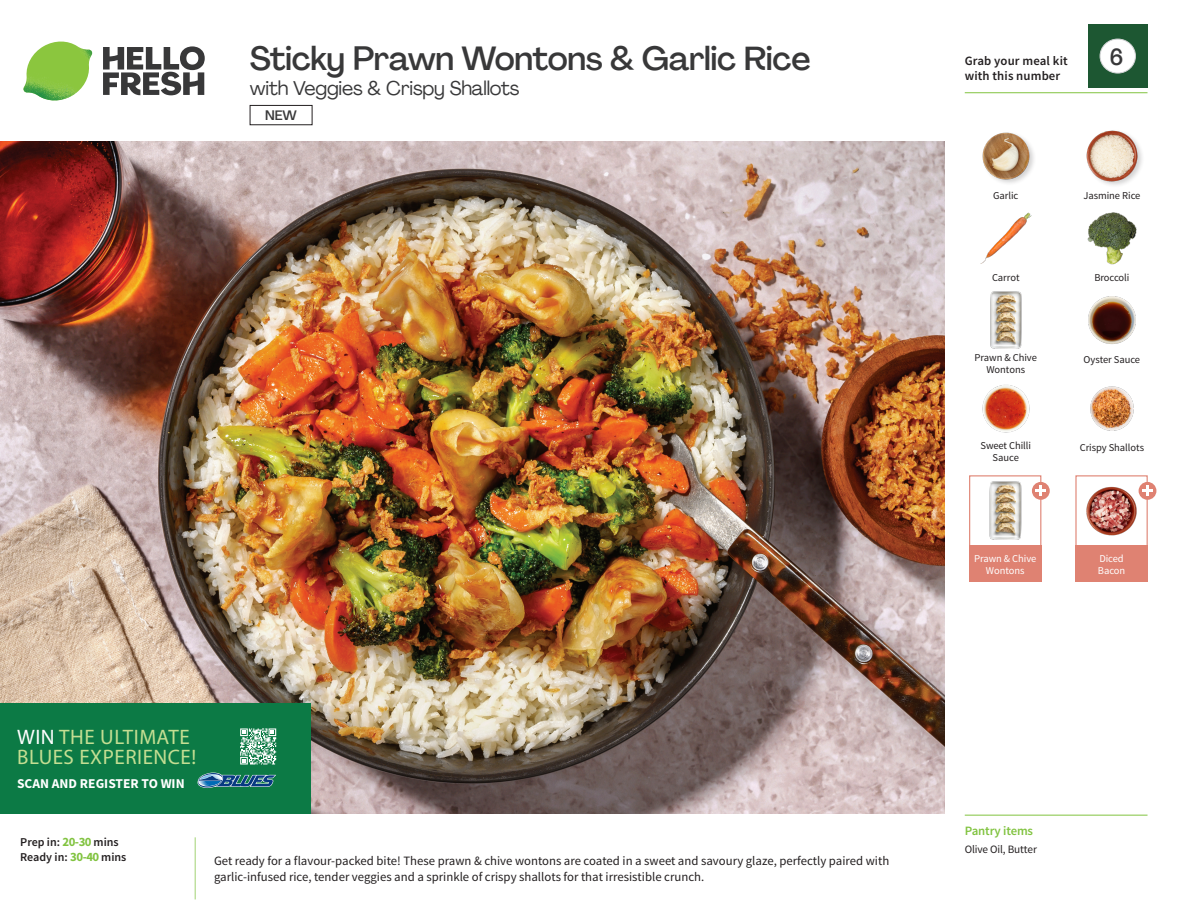
<style>
.page{position:relative;width:1188px;height:918px;background:#fff}
.page>*{position:absolute;margin:0;border:0;box-sizing:border-box;transform-origin:0 0}
._15_Titel_UK{font:500 33px "Agrandir";letter-spacing:-.015em;color:#383839}
._002_Label_Nr{font:500 22.8px "Agrandir";color:#383839;scale:.94 1}
.t1{font:21px/19.5px "Myriad Pro";letter-spacing:.025em;color:#c4de92}
._15_Titel_UK-2{font:19.5px "Agrandir";letter-spacing:-.01em;color:#383839}
.t2{font:700 13.5px "Source Sans Pro";color:#fff}
.t3{font:500 13.5px "Agrandir";color:#383839}
.Step_6_Text_AU{font:12.75px/16.5px "Source Sans Pro";color:#231f20}
.t4{font:600 12.75px/15px "Source Sans Pro";letter-spacing:.01em;color:#231f20}
._04_Headers_Front{font:600 12.75px "Source Sans Pro";letter-spacing:-.01em;color:#81c340}
._04_Intro{font:600 12px "Source Sans Pro";color:#231f20}
._05_Pantry{font:11.25px "Source Sans Pro";letter-spacing:-.01em;color:#231f20}
._18_FRONT_ingredients{font:10.5px/12px "Source Sans Pro";letter-spacing:-.005em;color:#231f20;text-align:center}
._18_FRONT_ingredients-2{font:10.5px/12px "Source Sans Pro";letter-spacing:-.005em;color:#fff}
.s1{color:#fff}
.s2{font-weight:700;font-size:12.75px;color:#81c340}
</style>
<div class="page">
<svg style="left:103px;top:46px;width:102px;height:49px"></svg>
<img style="left:23px;top:42px;width:69px;height:59px">
<img style="left:0;top:142px;width:945px;height:672px">
<div style="left:0;top:703px;width:310px;height:111px;background:#0c7a45"></div>
<svg style="left:240px;top:728px;width:36px;height:36px"></svg>
<svg style="left:198px;top:773px;width:78px;height:15px"></svg>
<div style="left:1075px;top:475px;width:73px;height:73px;border:1px solid #df8272"></div>
<div style="left:1075px;top:545px;width:73px;height:37px;background:#df8272"></div>
<div style="left:969px;top:545px;width:72px;height:37px;background:#df8272"></div>
<div style="left:969px;top:475px;width:72px;height:73px;border:1px solid #df8272"></div>
<img style="left:989px;top:482px;width:45px;height:57px">
<svg style="left:1032px;top:482px;width:18px;height:18px"></svg>
<svg style="left:1036px;top:486px;width:10px;height:10px"></svg>
<img style="left:1088px;top:296px;width:48px;height:48px">
<img style="left:1090px;top:386px;width:44px;height:45px">
<img style="left:982px;top:384px;width:48px;height:49px">
<img style="left:1086px;top:486px;width:54px;height:50px">
<img style="left:990px;top:291px;width:32px;height:58px">
<img style="left:980px;top:212px;width:52px;height:52px">
<img style="left:1087px;top:212px;width:50px;height:53px">
<img style="left:982px;top:132px;width:52px;height:51px">
<img style="left:1086px;top:130px;width:55px;height:55px">
<div style="left:1139px;top:482px;width:17px;height:18px;background:#df8272;border-radius:50%"></div>
<svg style="left:1142px;top:486px;width:11px;height:10px"></svg>
<hr style="left:965px;top:815px;width:183px;height:1px;background:#81c340">
<hr style="left:965px;top:92px;width:183px;height:1px;background:#81c340">
<div style="left:1088px;top:24px;width:60px;height:64px;background:#1d5732"></div>
<div style="left:1100px;top:39px;width:35px;height:34px;background:#fff;border-radius:50%"></div>
<div style="left:1100px;top:39px;width:36px;height:34px;border:1px solid #d1d2d4;border-radius:50%"></div>
<div style="left:250px;top:105px;width:62px;height:20px;border:1px solid #231f20"></div>
<p class="_15_Titel_UK" style="left:250px;top:38px;width:562px">Sticky Prawn Wontons &amp; Garlic Rice</p>
<p class="_15_Titel_UK-2" style="left:250px;top:76px;width:271px">with Veggies &amp; Crispy Shallots</p>
<p class="t3" style="left:265px;top:107px;width:33px">NEW</p>
<p class="t1" style="left:17px;top:727px;width:181px"><span class="s1">WIN</span> THE ULTIMATE<br>BLUES EXPERIENCE!</p>
<p class="t2" style="left:17px;top:775px;width:169px">SCAN AND REGISTER TO WIN</p>
<p class="_04_Intro" style="left:20px;top:835px;width:100px">Prep in: <span class="s2">20-30</span> mins</p>
<p class="_04_Intro" style="left:20px;top:850px;width:108px">Ready in: <span class="s2">30-40</span> mins</p>
<p class="Step_6_Text_AU" style="left:214px;top:852px;width:677px">Get ready for a flavour-packed bite! These prawn &amp; chive wontons are coated in a sweet and savoury glaze, perfectly paired with garlic-infused rice, tender veggies and a sprinkle of crispy shallots for that irresistible crunch.</p>
<p class="t4" style="left:965px;top:53px;width:104px">Grab your meal kit with this number</p>
<p class="_002_Label_Nr" style="left:1110px;top:43px;width:16px">6</p>
<p class="_18_FRONT_ingredients" style="left:993px;top:189px;width:27px">Garlic</p>
<p class="_18_FRONT_ingredients" style="left:1083px;top:189px;width:59px">Jasmine Rice</p>
<p class="_18_FRONT_ingredients" style="left:992px;top:271px;width:29px">Carrot</p>
<p class="_18_FRONT_ingredients" style="left:1094px;top:271px;width:37px">Broccoli</p>
<p class="_18_FRONT_ingredients" style="left:975px;top:351px;width:64px">Prawn &amp; Chive</p>
<p class="_18_FRONT_ingredients" style="left:1084px;top:354px;width:58px">Oyster Sauce</p>
<p class="_18_FRONT_ingredients" style="left:986px;top:363px;width:40px">Wontons</p>
<p class="_18_FRONT_ingredients" style="left:980px;top:440px;width:52px">Sweet Chilli<br>Sauce</p>
<p class="_18_FRONT_ingredients-2" style="left:974px;top:553px;width:64px;text-align:center">Prawn &amp; Chive<br>Wontons</p>
<p class="_18_FRONT_ingredients" style="left:1080px;top:442px;width:66px">Crispy Shallots</p>
<p class="_18_FRONT_ingredients-2" style="left:1098px;top:553px;width:29px">Diced<br>Bacon</p>
<p class="_04_Headers_Front" style="left:965px;top:822px;width:70px">Pantry items</p>
<p class="_05_Pantry" style="left:965px;top:842px;width:74px">Olive Oil, Butter</p>
</div>
